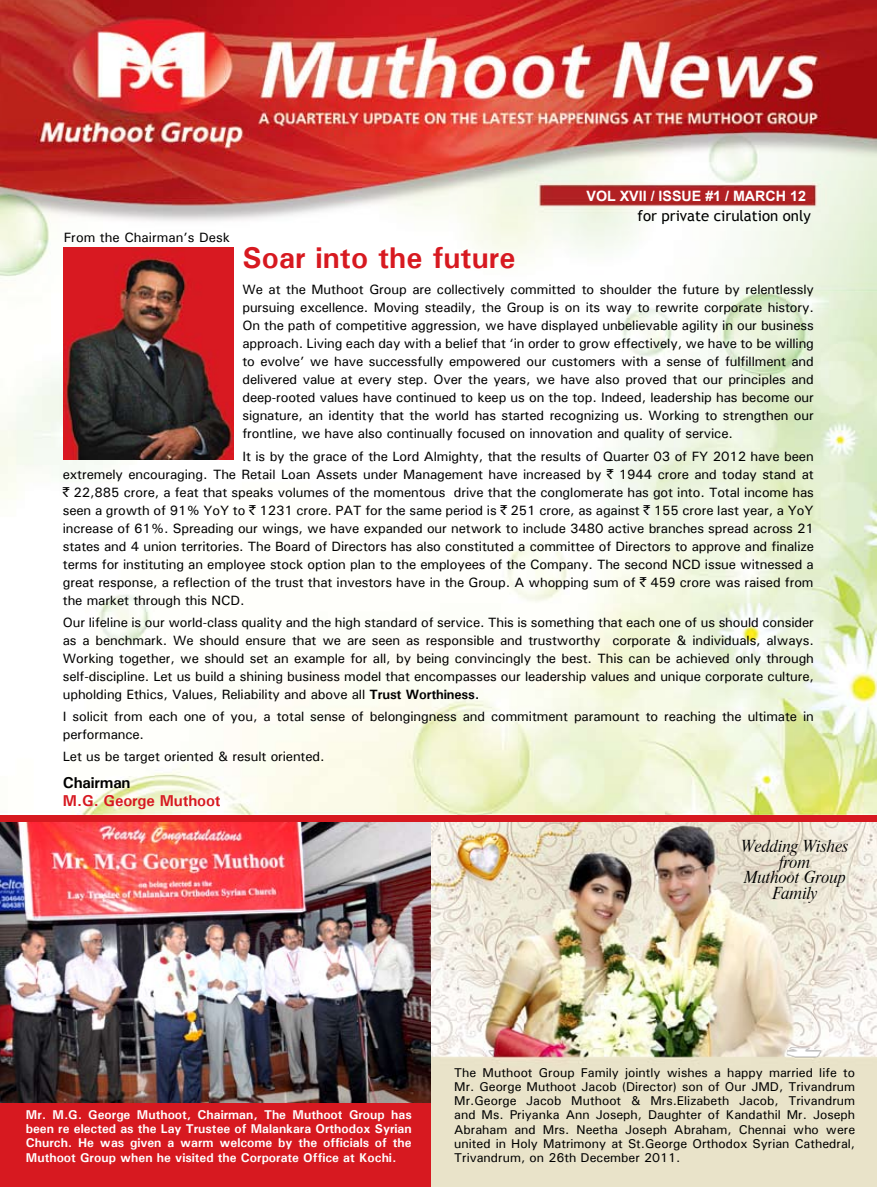
<style>
.page{position:relative;width:877px;height:1187px;background:#fff}
.page>*{position:absolute;margin:0;border:0;box-sizing:border-box;transform-origin:0 0}
.t1{font:700 30px "Univers";color:#d71920}
.t2{font:16.5px/15.6px "Dutch 801 BT Italic Headline";color:#000;text-align:center}
.t3{font:700 15.75px "Univers";letter-spacing:-.01em;color:#d71920}
.t4{font:700 15.75px "Univers";letter-spacing:-.01em;color:#000}
.t5{font:15px "Trebuchet MS";color:#000}
.t6{font:700 14.25px "Arial";color:#fff}
.t7{font:500 13.5px/18px "Univers";letter-spacing:-.01em;color:#000;text-align:justify}
.t8{font:500 12.75px/14.2px "Univers";color:#000;text-align:justify}
.t9{font:700 12.75px/14.2px "Univers";color:#fff;text-align:justify}
.s1{font-family:"Rupee Foradian";font-weight:400}
.s2{font-weight:700}
</style>
<div class="page">
<img style="left:0;top:0;width:877px;height:1186px">
<img style="left:63px;top:247px;width:171px;height:212px">
<img style="left:0;top:821px;width:432px;height:281px">
<img style="left:432px;top:821px;width:445px;height:365px">
<div style="left:0;top:815px;width:877px;height:6px;background:#d71920"></div>
<p class="t7" style="left:64px;top:228px;width:168px">From the Chairman’s Desk</p>
<p class="t6" style="left:586px;top:186px;width:221px">VOL XVII / ISSUE #1 / MARCH 12</p>
<p class="t5" style="left:637px;top:207px;width:175px">for private cirulation only</p>
<h1 class="t1" style="left:242px;top:238px;width:274px">Soar into the future</h1>
<p class="t7" style="left:242px;top:280px;width:573px">We at the Muthoot Group are collectively committed to shoulder the future by relentlessly pursuing excellence. Moving steadily, the Group is on its way to rewrite corporate history.<br>On the path of competitive aggression, we have displayed unbelievable agility in our business approach. Living each day with a belief that ‘in order to grow effectively, we have to be willing to evolve’ we have successfully empowered our customers with a sense of fulfillment and delivered value at every step. Over the years, we have also proved that our principles and deep-rooted values have continued to keep us on the top. Indeed, leadership has become our signature, an identity that the world has started recognizing us. Working to strengthen our frontline, we have also continually focused on innovation and quality of service.</p>
<p class="t7" style="left:63px;top:446px;width:752px;text-indent:180px">It is by the grace of the Lord Almighty, that the results of Quarter 03 of FY 2012 have been extremely encouraging. The Retail Loan Assets under Management have increased by <span class="s1">`</span> 1944 crore and today stand at <span class="s1">`</span> 22,885 crore, a feat that speaks volumes of the momentous drive that the conglomerate has got into. Total income has seen a growth of 91% YoY to <span class="s1">`</span> 1231 crore. PAT for the same period is <span class="s1">`</span> 251 crore, as against <span class="s1">`</span> 155 crore last year, a YoY increase of 61%. Spreading our wings, we have expanded our network to include 3480 active branches spread across 21 states and 4 union territories. The Board of Directors has also constituted a committee of Directors to approve and finalize terms for instituting an employee stock option plan to the employees of the Company. The second NCD issue witnessed a great response, a reflection of the trust that investors have in the Group. A whopping sum of <span class="s1">`</span> 459 crore was raised from the market through this NCD.</p>
<p class="t7" style="left:63px;top:613px;width:752px">Our lifeline is our world-class quality and the high standard of service. This is something that each one of us should consider as a benchmark. We should ensure that we are seen as responsible and trustworthy corporate &amp; individuals, always.<br>Working together, we should set an example for all, by being convincingly the best. This can be achieved only through self-discipline. Let us build a shining business model that encompasses our leadership values and unique corporate culture, upholding Ethics, Values, Reliability and above all <span class="s2">Trust Worthiness.</span></p>
<p class="t7" style="left:63px;top:707px;width:752px">I solicit from each one of you, a total sense of belongingness and commitment paramount to reaching the ultimate in performance.</p>
<p class="t7" style="left:63px;top:747px;width:263px">Let us be target oriented &amp; result oriented.</p>
<p class="t4" style="left:63px;top:772px;width:69px">Chairman</p>
<p class="t3" style="left:63px;top:790px;width:159px">M.G. George Muthoot</p>
<p class="t2" style="left:741px;top:838px;width:109px">Wedding Wishes from<br>Muthoot Group<br>Family</p>
<p class="t9" style="left:26px;top:1106px;width:387px">Mr. M.G. George Muthoot, Chairman, The Muthoot Group has been re elected as the Lay Trustee of Malankara Orthodox Syrian Church. He was given a warm welcome by the officials of the Muthoot Group when he visited the Corporate Office at Kochi.</p>
<p class="t8" style="left:454px;top:1064px;width:402px">The Muthoot Group Family jointly wishes a happy married life to Mr. George Muthoot Jacob (Director) son of Our JMD, Trivandrum Mr.George Jacob Muthoot &amp; Mrs.Elizabeth Jacob, Trivandrum and Ms. Priyanka Ann Joseph, Daughter of Kandathil Mr. Joseph Abraham and Mrs. Neetha Joseph Abraham, Chennai who were united in Holy Matrimony at St.George Orthodox Syrian Cathedral, Trivandrum, on 26th December 2011.</p>
</div>
